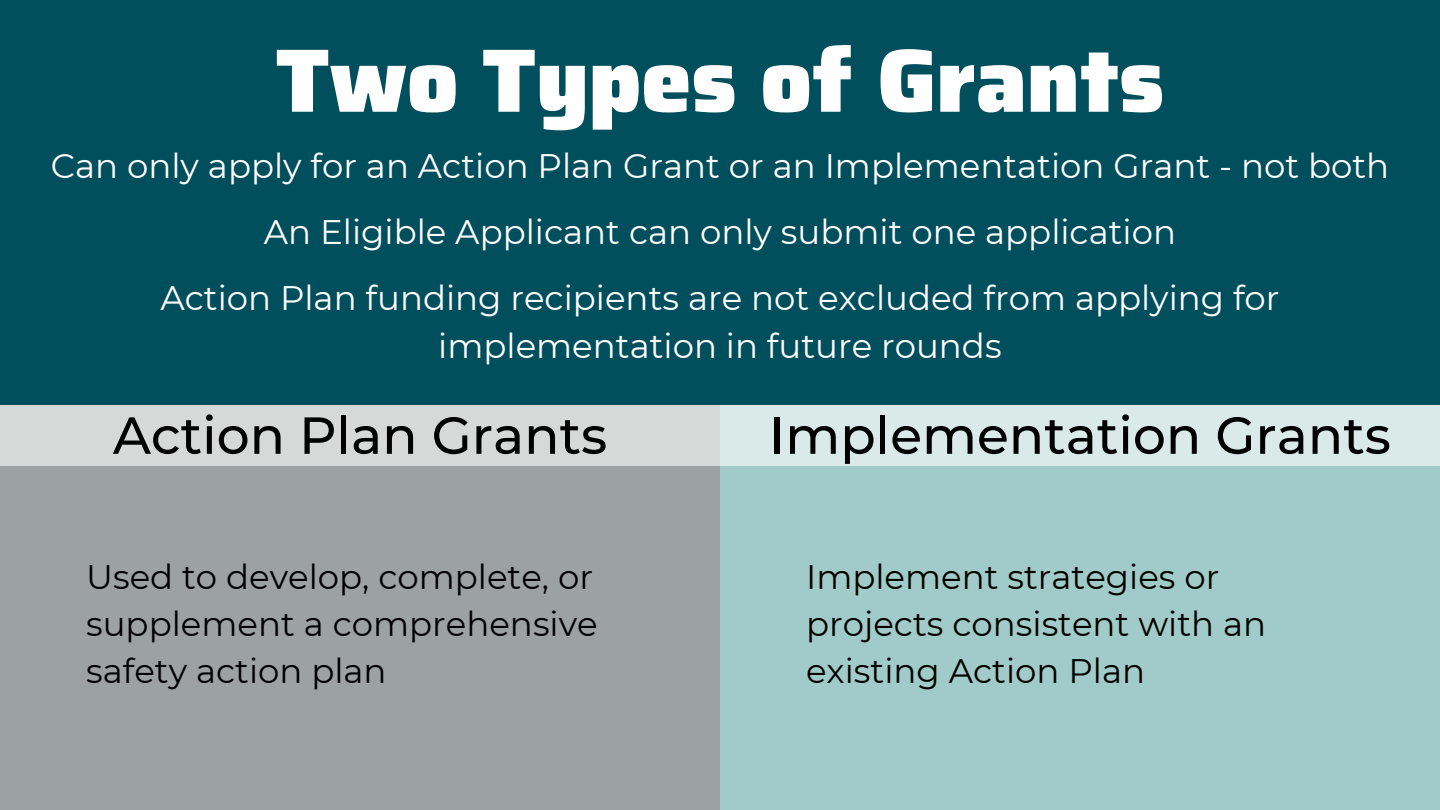
<style>
.page{position:relative;width:1440px;height:810px;background:#fff}
.page>*{position:absolute;margin:0;border:0;box-sizing:border-box;transform-origin:0 0}
.t1{font:900 90px "Saira";color:#fff}
.t2{font:500 52px "Montserrat";color:#000}
.t3{font:34px/66px "Montserrat";color:#fff;text-align:center}
.t4{font:34px/47.2px "Montserrat";color:#000}
</style>
<div class="page">
<div style="left:0;top:0;width:1440px;height:405px;background:#014e5d"></div>
<div style="left:0;top:405px;width:720px;height:405px;background:#9ca2a2"></div>
<div style="left:720px;top:405px;width:720px;height:405px;background:#a1cbc9"></div>
<div style="left:0;top:405px;width:1439px;height:61px;background:linear-gradient(to right,#d6d5d5,#daeeed)"></div>
<h1 class="t1" style="left:276px;top:10px;width:890px">Two Types of Grants</h1>
<p class="t3" style="left:51px;top:133px;width:1340px">Can only apply for an Action Plan Grant or an Implementation Grant - not both<br>An Eligible Applicant can only submit one application<br>Action Plan funding recipients are not excluded from applying for</p>
<p class="t3" style="left:438px;top:312px;width:565px">implementation in future rounds</p>
<h2 class="t2" style="left:113px;top:403px;width:496px">Action Plan Grants</h2>
<h2 class="t2" style="left:769px;top:403px;width:623px">Implementation Grants</h2>
<p class="t4" style="left:86px;top:553px;width:513px">Used to develop, complete, or supplement a comprehensive safety action plan</p>
<p class="t4" style="left:806px;top:553px;width:462px">Implement strategies or projects consistent with an existing Action Plan</p>
</div>
